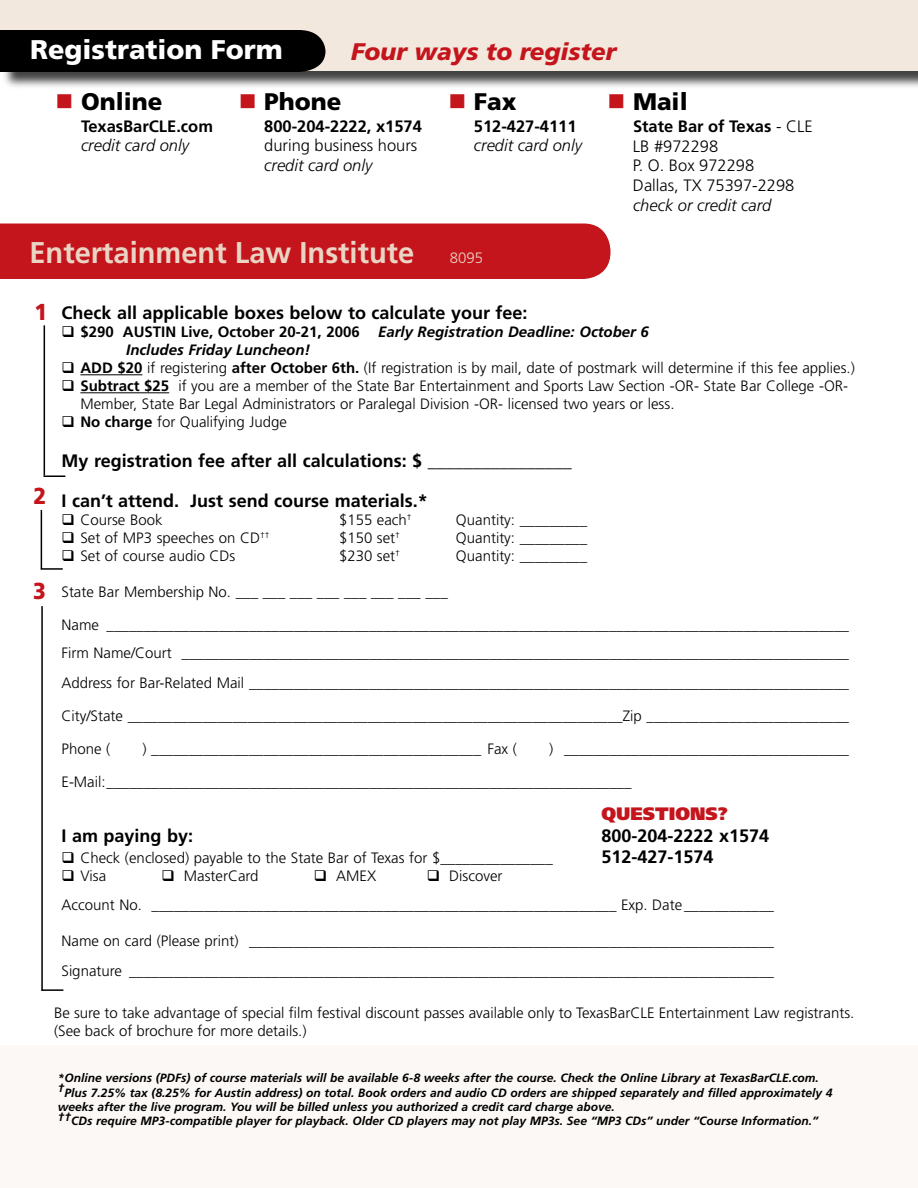
<style>
.page{position:relative;width:918px;height:1188px;background:#fff}
.page>*{position:absolute;margin:0;border:0;box-sizing:border-box;transform-origin:0 0}
.t1{font:700 30px "Frutiger LT Std";color:#ead5c5}
.t2{font:900 27px "Frutiger LT Std";color:#fff}
.t3{font:900 24px "Frutiger LT Std";color:#000}
.t4{font:italic 900 24px "Frutiger LT Std";color:#c4151c}
.t5{font:900 23.1px "Frutiger LT Std";color:#c4151c;scale:.91 1}
.t6{font:700 18px/39.6px "Frutiger LT Std";color:#000}
.t7{font:900 18px "Frutiger LT Std";color:#c4151c}
.t8{font:300 16.5px/19.8px "Frutiger LT Std";color:#000}
.t9{font:italic 300 16.5px "Frutiger LT Std";color:#000}
.t10{font:700 16.5px "Frutiger LT Std";color:#000}
.t11{font:300 15px/18px "Frutiger LT Std";color:#000}
.t12{font:italic 700 15px/18px "Frutiger LT Std";color:#000}
.t13{font:300 15px "Frutiger LT Std";color:#ead5c5}
.t14{font:italic 700 12px/14.4px "Frutiger LT Std";color:#000}
.s1{color:#c4151c}
.s2{font-weight:700}
.s3{font-style:normal}
</style>
<div class="page">
<hr style="left:80px;top:374px;width:62px;height:1px;background:#000">
<hr style="left:80px;top:392px;width:89px;height:1px;background:#000">
<hr style="left:44px;top:325px;width:1px;height:151px;background:#000">
<svg style="left:44px;top:476px;width:21px;height:1px"></svg>
<hr style="left:41px;top:510px;width:1px;height:59px;background:#000">
<hr style="left:41px;top:568px;width:22px;height:2px;background:#000">
<hr style="left:41px;top:606px;width:2px;height:385px;background:#000">
<hr style="left:42px;top:989px;width:21px;height:2px;background:#000">
<div style="left:0;top:1046px;width:918px;height:142px;background:#fbf8f5"></div>
<div style="left:0;top:224px;width:610px;height:55px;background:#c4151c"></div>
<div style="left:2px;top:0;width:916px;height:90px;background:#000;opacity:.75"></div>
<div style="left:0;top:0;width:918px;height:70px;background:#f3e8de"></div>
<div style="left:0;top:30px;width:325px;height:42px;background:#000"></div>
<h2 class="t2" style="left:30px;top:33px;width:254px">Registration Form</h2>
<h3 class="t4" style="left:351px;top:37px;width:267px">Four ways to register</h3>
<h3 class="t3" style="left:56px;top:87px;width:108px"><span class="s1">■</span> Online</h3>
<p class="t10" style="left:81px;top:116px;width:134px">TexasBarCLE.com</p>
<p class="t9" style="left:81px;top:136px;width:110px">credit card only</p>
<h3 class="t3" style="left:239px;top:87px;width:104px"><span class="s1">■</span> Phone</h3>
<p class="t10" style="left:264px;top:116px;width:159px">800-204-2222, x1574</p>
<p class="t8" style="left:264px;top:136px;width:155px">during business hours</p>
<p class="t9" style="left:264px;top:156px;width:110px">credit card only</p>
<h3 class="t3" style="left:448px;top:87px;width:70px"><span class="s1">■</span> Fax</h3>
<p class="t10" style="left:474px;top:116px;width:104px">512-427-4111</p>
<p class="t9" style="left:474px;top:136px;width:110px">credit card only</p>
<h3 class="t3" style="left:608px;top:87px;width:82px"><span class="s1">■</span> Mail</h3>
<p class="t8" style="left:633px;top:116px;width:181px"><span class="s2">State Bar of Texas</span> - CLE<br>LB #972298<br>P. O. Box 972298<br>Dallas, TX 75397-2298</p>
<p class="t9" style="left:633px;top:196px;width:140px">check or credit card</p>
<h1 class="t1" style="left:29px;top:234px;width:386px">Entertainment Law Institute</h1>
<p class="t13" style="left:450px;top:249px;width:35px">8095</p>
<h3 class="t5" style="left:34px;top:298px;width:16px">1</h3>
<h3 class="t5" style="left:33px;top:482px;width:16px">2</h3>
<h3 class="t5" style="left:33px;top:577px;width:16px">3</h3>
<p class="t6" style="left:62px;top:293px;width:468px">Check all applicable boxes below to calculate your fee:</p>
<p class="t12" style="left:126px;top:323px;width:524px;text-indent:-65px">❑ <span class="s3">$290 AUSTIN Live, October 20-21, 2006</span> Early Registration Deadline: October 6<br>Includes Friday Luncheon!</p>
<p class="t11" style="left:62px;top:359px;width:795px">❑ <span class="s2">ADD $20</span> if registering <span class="s2">after October 6th.</span> (If registration is by mail, date of postmark will determine if this fee applies.)</p>
<p class="t11" style="left:80px;top:377px;width:769px;text-indent:-19px">❑ <span class="s2">Subtract $25</span> if you are a member of the State Bar Entertainment and Sports Law Section -OR- State Bar College -OR-<br>Member, State Bar Legal Administrators or Paralegal Division -OR- licensed two years or less.</p>
<p class="t11" style="left:62px;top:413px;width:227px">❑ <span class="s2">No charge</span> for Qualifying Judge</p>
<p class="t6" style="left:62px;top:441px;width:512px">My registration fee after all calculations: $ ________________<br>I can’t attend. Just send course materials.*</p>
<p class="t11" style="left:62px;top:511px;width:103px">❑ Course Book</p>
<p class="t11" style="left:339px;top:511px;width:74px">$155 each<sup>†</sup></p>
<p class="t11" style="left:456px;top:511px;width:133px">Quantity: _________</p>
<p class="t11" style="left:62px;top:529px;width:210px">❑ Set of MP3 speeches on CD<sup>††</sup></p>
<p class="t11" style="left:339px;top:529px;width:63px">$150 set<sup>†</sup></p>
<p class="t11" style="left:456px;top:529px;width:133px">Quantity: _________</p>
<p class="t11" style="left:62px;top:547px;width:175px">❑ Set of course audio CDs</p>
<p class="t11" style="left:339px;top:547px;width:63px">$230 set<sup>†</sup></p>
<p class="t11" style="left:456px;top:547px;width:133px">Quantity: _________</p>
<p class="t11" style="left:62px;top:575px;width:789px;line-height:33px">State Bar Membership No. ___ ___ ___ ___ ___ ___ ___ ___<br>Name ___________________________________________________________________________________________________</p>
<p class="t11" style="left:62px;top:638px;width:789px;line-height:30px">Firm Name/Court _________________________________________________________________________________________<br>Address for Bar-Related Mail ________________________________________________________________________________</p>
<p class="t11" style="left:62px;top:707px;width:789px">City/State __________________________________________________________________Zip ___________________________</p>
<p class="t11" style="left:62px;top:740px;width:50px">Phone (</p>
<p class="t11" style="left:142px;top:740px;width:376px">) ____________________________________________ Fax (</p>
<p class="t11" style="left:549px;top:740px;width:301px">) ______________________________________</p>
<p class="t11" style="left:62px;top:773px;width:571px">E-Mail:______________________________________________________________________</p>
<p class="t7" style="left:602px;top:803px;width:128px">QUESTIONS?</p>
<p class="t6" style="left:62px;top:816px;width:133px">I am paying by:</p>
<p class="t6" style="left:602px;top:816px;width:169px">800-204-2222 x1574</p>
<p class="t11" style="left:62px;top:849px;width:493px">❑ Check (enclosed) payable to the State Bar of Texas for $_______________</p>
<p class="t6" style="left:602px;top:837px;width:114px">512-427-1574</p>
<p class="t11" style="left:62px;top:867px;width:46px">❑ Visa</p>
<p class="t11" style="left:161px;top:867px;width:99px">❑ MasterCard</p>
<p class="t11" style="left:314px;top:867px;width:64px">❑ AMEX</p>
<p class="t11" style="left:62px;top:862px;width:714px;line-height:28.5px;text-indent:365px">❑ Discover<br>Account No. ______________________________________________________________ Exp. Date____________</p>
<p class="t11" style="left:62px;top:926px;width:714px;line-height:30px">Name on card (Please print) ______________________________________________________________________<br>Signature ______________________________________________________________________________________</p>
<p class="t11" style="left:54px;top:1004px;width:802px">Be sure to take advantage of special film festival discount passes available only to TexasBarCLE Entertainment Law registrants. (See back of brochure for more details.)</p>
<p class="t14" style="left:58px;top:1071px;width:776px">*Online versions (PDFs) of course materials will be available 6-8 weeks after the course. Check the Online Library at TexasBarCLE.com. †Plus 7.25% tax (8.25% for Austin address) on total. Book orders and audio CD orders are shipped separately and filled approximately 4 weeks after the live program. You will be billed unless you authorized a credit card charge above.<br>††CDs require MP3-compatible player for playback. Older CD players may not play MP3s. See “MP3 CDs” under “Course Information.”</p>
</div>
